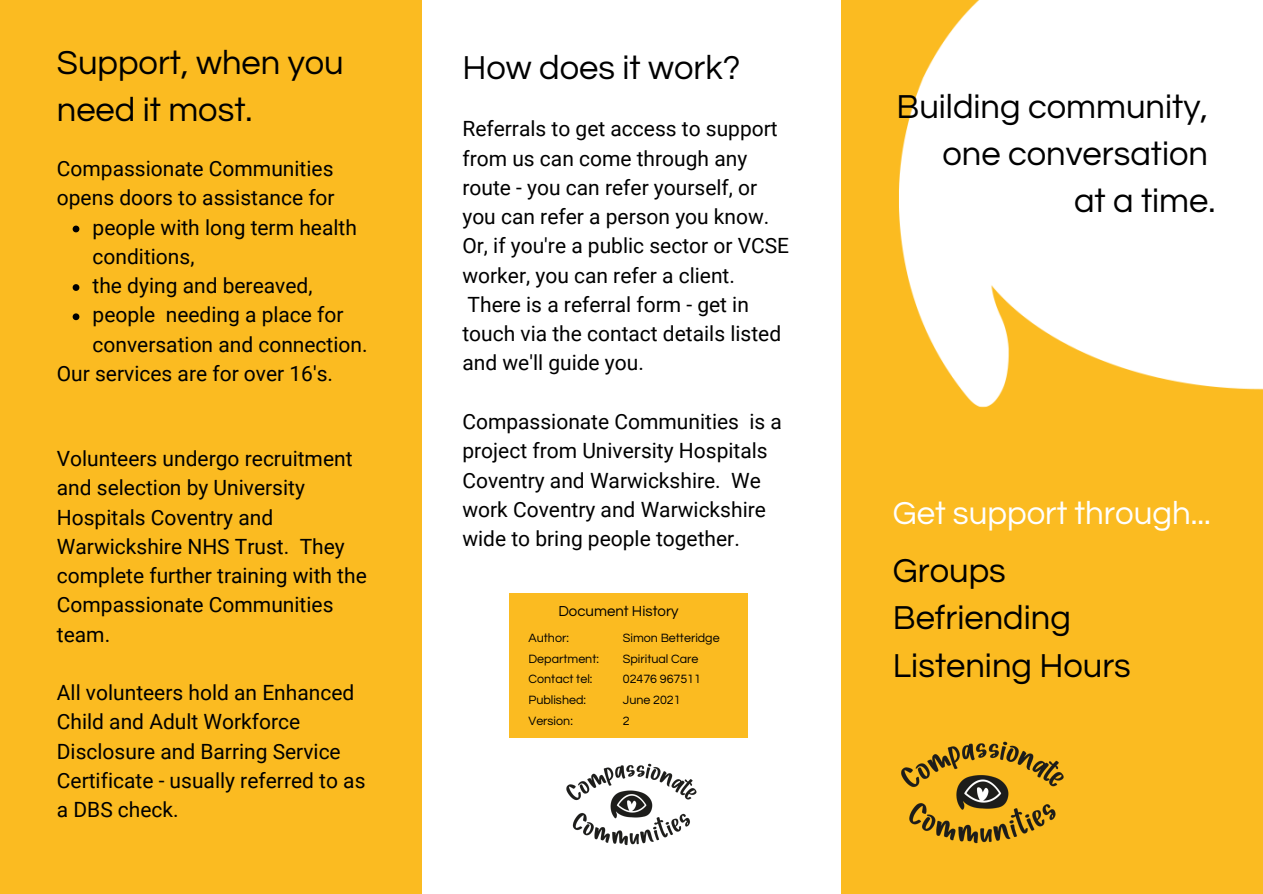
<style>
.page{position:relative;width:1263px;height:894px;background:#fff}
.page>*{position:absolute;margin:0;border:0;box-sizing:border-box;transform-origin:0 0}
.t1{font:34.5px/47.2px "Questrial";color:#000}
.t2{font:33px "Questrial";color:#fff}
.t3{font:21px/29.2px "Roboto";color:#000}
.t4{font:15px "Questrial";color:#000}
.t5{font:12.45px "Questrial";color:#000}
</style>
<div class="page">
<div style="left:841px;top:0;width:422px;height:893px;background:#fbbb21"></div>
<div style="left:0;top:0;width:422px;height:893px;background:#fbbb21"></div>
<img style="left:566px;top:763px;width:131px;height:83px">
<img style="left:899px;top:0;width:364px;height:408px">
<div style="left:509px;top:593px;width:238px;height:144px;background:#fbbb21"></div>
<svg style="left:73px;top:225px;width:6px;height:7px"></svg>
<svg style="left:73px;top:284px;width:6px;height:7px"></svg>
<svg style="left:73px;top:313px;width:6px;height:7px"></svg>
<img style="left:901px;top:741px;width:163px;height:103px">
<p class="t1" style="left:57px;top:40px;width:288px">Support, when you need it most.</p>
<p class="t3" style="left:57px;top:154px;width:279px">Compassionate Communities opens doors to assistance for</p>
<p class="t3" style="left:93px;top:213px;width:266px">people with long term health conditions,</p>
<p class="t3" style="left:93px;top:271px;width:221px">the dying and bereaved,</p>
<p class="t3" style="left:93px;top:300px;width:277px">people needing a place for conversation and connection.</p>
<p class="t3" style="left:57px;top:359px;width:278px">Our services are for over 16's.</p>
<p class="t3" style="left:57px;top:444px;width:311px">Volunteers undergo recruitment and selection by University<br>Hospitals Coventry and<br>Warwickshire NHS Trust. They complete further training with the<br>Compassionate Communities team.</p>
<p class="t3" style="left:57px;top:678px;width:310px">All volunteers hold an Enhanced<br>Child and Adult Workforce<br>Disclosure and Barring Service<br>Certificate - usually referred to as a DBS check.</p>
<p class="t1" style="left:462px;top:45px;width:279px">How does it work?</p>
<p class="t3" style="left:462px;top:114px;width:328px">Referrals to get access to support from us can come through any route - you can refer yourself, or you can refer a person you know.<br>Or, if you're a public sector or VCSE worker, you can refer a client.<br>There is a referral form - get in touch via the contact details listed and we'll guide you.</p>
<p class="t3" style="left:462px;top:407px;width:321px">Compassionate Communities is a project from University Hospitals<br>Coventry and Warwickshire. We work Coventry and Warwickshire wide to bring people together.</p>
<p class="t4" style="left:558px;top:603px;width:122px">Document History</p>
<p class="t5" style="left:528px;top:631px;width:42px">Author:</p>
<p class="t5" style="left:528px;top:652px;width:72px">Department:</p>
<p class="t5" style="left:528px;top:672px;width:65px">Contact tel:</p>
<p class="t5" style="left:528px;top:693px;width:59px">Published:</p>
<p class="t5" style="left:528px;top:714px;width:46px">Version:</p>
<p class="t5" style="left:623px;top:631px;width:98px">Simon Betteridge</p>
<p class="t5" style="left:623px;top:652px;width:77px">Spiritual Care</p>
<p class="t5" style="left:623px;top:672px;width:80px">02476 967511</p>
<p class="t5" style="left:623px;top:693px;width:59px">June 2021</p>
<p class="t5" style="left:623px;top:714px;width:8px">2</p>
<p class="t1" style="left:896px;top:83px;width:313px">Building community,</p>
<p class="t1" style="left:942px;top:131px;width:267px">one conversation</p>
<p class="t1" style="left:1074px;top:178px;width:143px">at a time.</p>
<p class="t2" style="left:893px;top:497px;width:319px">Get support through...</p>
<p class="t1" style="left:893px;top:547px;width:114px">Groups</p>
<p class="t1" style="left:893px;top:595px;width:179px">Befriending</p>
<p class="t1" style="left:893px;top:642px;width:239px">Listening Hours</p>
</div>
